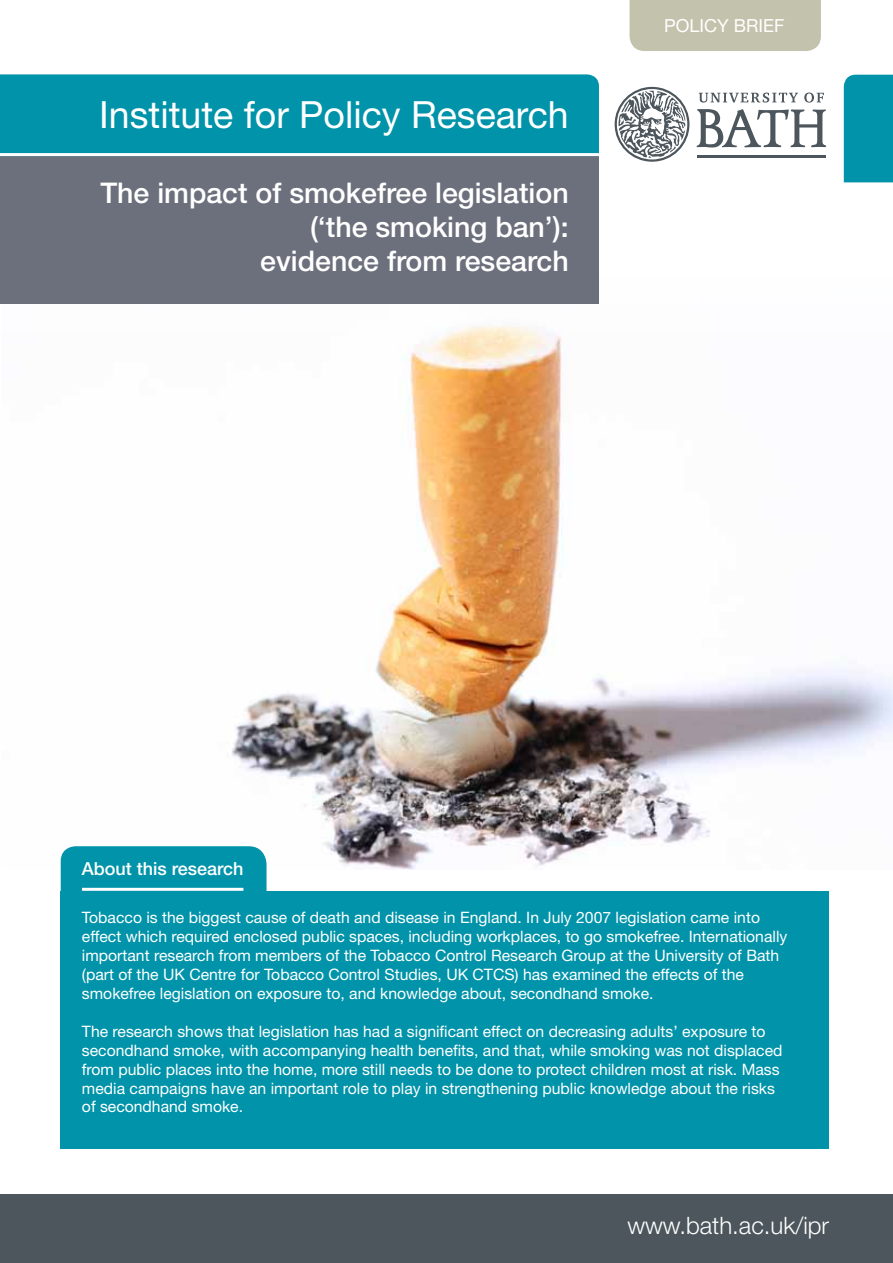
<style>
.page{position:relative;width:893px;height:1263px;background:#fff}
.page>*{position:absolute;margin:0;border:0;box-sizing:border-box;transform-origin:0 0}
.t1{font:37.5px "Helvetica Neue LT Std";color:#fff}
.t2{font:500 28.5px/34.2px "Helvetica Neue LT Std";color:#fff;text-align:right}
.t3{font:300 24px "Helvetica Neue LT Std";color:#fff}
.t4{font:500 18px "Helvetica Neue LT Std";color:#fff}
.t5{font:18px "Helvetica Neue LT Std";color:#fff}
.t6{font:15.75px/18.9px "Helvetica Neue LT Std";color:#fff}
</style>
<div class="page">
<img style="left:60px;top:326px;width:833px;height:544px">
<div style="left:61px;top:846px;width:206px;height:45px;background:#0093a9"></div>
<svg style="left:615px;top:87px;width:74px;height:75px"></svg>
<svg style="left:696px;top:109px;width:130px;height:39px"></svg>
<svg style="left:699px;top:93px;width:99px;height:10px"></svg>
<svg style="left:804px;top:93px;width:20px;height:10px"></svg>
<hr style="left:697px;top:155px;width:128px;height:3px;background:#4c565c">
<div style="left:0;top:155px;width:599px;height:149px;background:#6b707c"></div>
<div style="left:0;top:1195px;width:893px;height:68px;background:#4c565c"></div>
<div style="left:844px;top:75px;width:49px;height:107px;background:#0093a9"></div>
<div style="left:0;top:74px;width:599px;height:79px;background:#0093a9"></div>
<hr style="left:0;top:153px;width:599px;height:3px;background:#fff">
<div style="left:61px;top:891px;width:768px;height:257px;background:#0093a9"></div>
<div style="left:630px;top:0;width:191px;height:51px;background:#c3c2ac"></div>
<hr style="left:82px;top:888px;width:161px;height:3px;background:#fff">
<h1 class="t1" style="left:99px;top:92px;width:471px">Institute for Policy Research</h1>
<h2 class="t2" style="left:100px;top:175px;width:470px">The impact of smokefree legislation (‘the smoking ban’):<br>evidence from research</h2>
<p class="t5" style="left:664px;top:15px;width:122px">POLICY BRIEF</p>
<p class="t4" style="left:82px;top:858px;width:163px">About this research</p>
<p class="t6" style="left:82px;top:908px;width:707px">Tobacco is the biggest cause of death and disease in England. In July 2007 legislation came into effect which required enclosed public spaces, including workplaces, to go smokefree. Internationally important research from members of the Tobacco Control Research Group at the University of Bath (part of the UK Centre for Tobacco Control Studies, UK CTCS) has examined the effects of the smokefree legislation on exposure to, and knowledge about, secondhand smoke.</p>
<p class="t6" style="left:82px;top:1021px;width:702px">The research shows that legislation has had a significant effect on decreasing adults’ exposure to secondhand smoke, with accompanying health benefits, and that, while smoking was not displaced from public places into the home, more still needs to be done to protect children most at risk. Mass media campaigns have an important role to play in strengthening public knowledge about the risks of secondhand smoke.</p>
<h3 class="t3" style="left:627px;top:1211px;width:203px">www.bath.ac.uk/ipr</h3>
</div>
